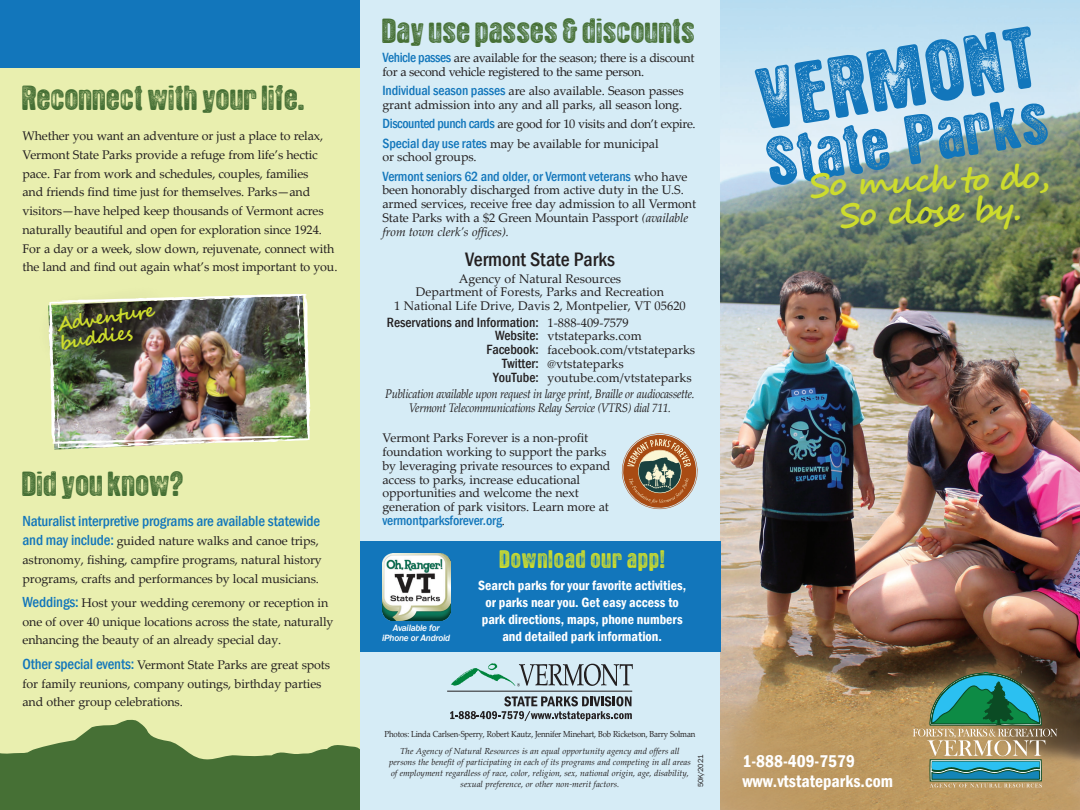
<style>
.page{position:relative;width:1080px;height:810px;background:#fff}
.page>*{position:absolute;margin:0;border:0;box-sizing:border-box;transform-origin:0 0}
.t1{font:68.75px "Hotel Coral Essex";color:#1276bb}
.t2{font:55px "Hotel Coral Essex";color:#1276bb}
.t3{font:700 33.75px/31.2px "Segoe Script";color:#cddc2d;text-align:center}
.t4{font:27.5px "Hotel Coral Essex";letter-spacing:.05em;color:#467035}
.t5{font:500 condensed 20px "Franklin Gothic";color:#231f20}
.t6{font:20px "Hotel Coral Essex";letter-spacing:.09em;color:#cddc2d}
.t7{font:700 18.75px/18.9px "Segoe Script";color:#cddc2d}
.t8{font:600 condensed 17.5px/20px "Franklin Gothic";color:#fff}
.t9{font:500 condensed 15px "Franklin Gothic";letter-spacing:-.01em;color:#1276bb}
.t10{font:600 condensed 13.75px/16.9px "Franklin Gothic";color:#fff;text-align:center}
.t11{font:500 condensed 13.75px "Franklin Gothic";letter-spacing:-.01em;color:#1276bb}
.t12{font:500 condensed 13.75px "Franklin Gothic";color:#231f20}
.t13{font:12.5px/18.8px "Palatino Linotype";letter-spacing:-.01em;color:#231f20}
.t14{font:12.5px/13.8px "Palatino Linotype";letter-spacing:-.03em;color:#231f20}
.t15{font:italic 12.5px/13.8px "Palatino Linotype";letter-spacing:-.03em;color:#231f20;text-align:center;scale:.9 1}
.t16{font:italic 500 9.38px/10px "Franklin Gothic";letter-spacing:-.03em;color:#fff;text-align:center}
.t17{font:italic 8.75px/11.2px "Palatino Linotype";color:#231f20;text-align:center}
.t18{font:8.75px "Palatino Linotype";letter-spacing:-.02em;color:#231f20;scale:.9 1}
.t19{font:7.5px "Franklin Gothic";letter-spacing:-.035em;color:#231f20}
.s1{font-family:"Franklin Gothic";font-weight:500;font-stretch:condensed;font-size:15px;color:#1276bb}
.s2{font-family:"Franklin Gothic";font-weight:500;font-stretch:condensed;font-size:13.75px;color:#1276bb}
.s3{font-family:"Palatino Linotype";font-weight:400;font-stretch:normal;font-size:12.5px;color:#231f20}
.s4{font-style:italic}
.s5{font-family:"Palatino Linotype";font-weight:400;font-stretch:normal;font-size:12.5px}
.s6{font-family:"Franklin Gothic";font-weight:500;font-stretch:condensed;font-size:13.75px}
</style>
<div class="page">
<img style="left:720px;top:1px;width:360px;height:709px">
<div style="left:697px;top:710px;width:240px;height:100px;background:#ba9c68;opacity:.4"></div>
<div style="left:0;top:68px;width:360px;height:742px;background:#e9efaf"></div>
<hr style="left:360px;top:0;width:720px;height:1px;background:#1276bb">
<div style="left:0;top:0;width:360px;height:68px;background:#1276bb"></div>
<img style="left:57px;top:294px;width:254px;height:154px">
<svg style="left:280px;top:438px;width:6px;height:3px"></svg>
<svg style="left:60px;top:443px;width:25px;height:5px"></svg>
<svg style="left:167px;top:442px;width:8px;height:4px"></svg>
<img style="left:48px;top:294px;width:143px;height:139px">
<svg style="left:298px;top:309px;width:12px;height:110px"></svg>
<svg style="left:0;top:719px;width:360px;height:91px"></svg>
<div style="left:360px;top:0;width:360px;height:810px;background:#d6ecf6"></div>
<svg style="left:451px;top:663px;width:182px;height:23px"></svg>
<hr style="left:447px;top:691px;width:185px;height:1px;background:#231f20">
<svg style="left:450px;top:696px;width:182px;height:25px"></svg>
<div style="left:360px;top:542px;width:360px;height:110px;background:#1276bb"></div>
<img style="left:382px;top:553px;width:68px;height:68px">
<svg style="left:621px;top:433px;width:77px;height:77px"></svg>
<svg style="left:879px;top:632px;width:201px;height:178px;background:#83623f"></svg>
<svg style="left:913px;top:673px;width:145px;height:115px;background:#6c8c73"></svg>
<h3 class="t4" style="left:22px;top:84px;width:283px">Reconnect with your life.</h3>
<p class="t13" style="left:22px;top:126px;width:316px">Whether you want an adventure or just a place to relax, Vermont State Parks provide a refuge from life’s hectic pace. Far from work and schedules, couples, families<br>and friends find time just for themselves. Parks—and visitors—have helped keep thousands of Vermont acres naturally beautiful and open for exploration since 1924.<br>For a day or a week, slow down, rejuvenate, connect with the land and find out again what’s most important to you.</p>
<h3 class="t7" style="left:56px;top:315px;width:100px;rotate:-8deg">Adventure buddies</h3>
<h3 class="t4" style="left:22px;top:470px;width:162px">Did you know?</h3>
<p class="t9" style="left:22px;top:511px;width:299px">Naturalist interpretive programs are available statewide</p>
<p class="t13" style="left:22px;top:531px;width:301px"><span class="s1">and may include:</span> guided nature walks and canoe trips, astronomy, fishing, campfire programs, natural history programs, crafts and performances by local musicians.</p>
<p class="t13" style="left:22px;top:593px;width:313px"><span class="s1">Weddings:</span> Host your wedding ceremony or reception in one of over 40 unique locations across the state, naturally enhancing the beauty of an already special day.</p>
<p class="t13" style="left:22px;top:655px;width:309px"><span class="s1">Other special events:</span> Vermont State Parks are great spots for family reunions, company outings, birthday parties and other group celebrations.</p>
<h3 class="t4" style="left:383px;top:17px;width:313px">Day use passes &amp; discounts</h3>
<p class="t14" style="left:382px;top:50px;width:314px"><span class="s2">Vehicle passes</span> are available for the season; there is a discount for a second vehicle registered to the same person.</p>
<p class="t13" style="left:383px;top:83px;width:303px;line-height:13.8px"><span class="s2">Individual season passes</span> are also available. Season passes grant admission into any and all parks, all season long.</p>
<p class="t14" style="left:383px;top:114px;width:315px;line-height:19.4px"><span class="s2">Discounted punch cards</span> are good for 10 visits and don’t expire.<br><span class="s2">Special day use rates</span> may be available for municipal</p>
<p class="t13" style="left:382px;top:147px;width:96px">or school groups.</p>
<p class="t11" style="left:383px;top:167px;width:307px">Vermont seniors 62 and older, or Vermont veterans <span class="s3">who have</span></p>
<p class="t13" style="left:383px;top:183px;width:315px;line-height:13.8px">been honorably discharged from active duty in the U.S. armed services, receive free day admission to all Vermont State Parks with a $2 Green Mountain Passport <span class="s4">(available from town clerk’s offices).</span></p>
<h3 class="t5" style="left:465px;top:246px;width:151px">Vermont State Parks</h3>
<p class="t13" style="left:394px;top:271px;width:293px;line-height:13.8px;text-align:center">Agency of Natural Resources<br>Department of Forests, Parks and Recreation<br>1 National Life Drive, Davis 2, Montpelier, VT 05620</p>
<p class="t12" style="left:387px;top:313px;width:243px">Reservations and Information: <span class="s5">1-888-409-7579</span></p>
<p class="t13" style="left:495px;top:326px;width:148px"><span class="s6">Website:</span> vtstateparks.com</p>
<p class="t13" style="left:487px;top:340px;width:210px"><span class="s6">Facebook:</span> facebook.com/vtstateparks</p>
<p class="t13" style="left:502px;top:354px;width:123px"><span class="s6">Twitter:</span> @vtstateparks</p>
<p class="t13" style="left:493px;top:368px;width:200px"><span class="s6">YouTube:</span> youtube.com/vtstateparks</p>
<p class="t15" style="left:385px;top:386px;width:345px">Publication available upon request in large print, Braille or audiocassette.<br>Vermont Telecommunications Relay Service (VTRS) dial 711.</p>
<p class="t13" style="left:383px;top:431px;width:230px;line-height:13.8px">Vermont Parks Forever is a non-profit foundation working to support the parks by leveraging private resources to expand access to parks, increase educational opportunities and welcome the next generation of park visitors. Learn more at</p>
<p class="t11" style="left:383px;top:511px;width:124px">vermontparksforever.org<span class="s3">.</span></p>
<p class="t16" style="left:382px;top:623px;width:69px">Available for iPhone or Android</p>
<h3 class="t6" style="left:500px;top:549px;width:166px">Download our app!</h3>
<p class="t10" style="left:478px;top:577px;width:210px">Search parks for your favorite activities, or parks near you. Get easy access to park directions, maps, phone numbers and detailed park information.</p>
<p class="t18" style="left:385px;top:728px;width:347px">Photos: Linda Carlsen-Sperry, Robert Kautz, Jennifer Minehart, Bob Ricketson, Barry Solman</p>
<p class="t17" style="left:389px;top:745px;width:303px">The Agency of Natural Resources is an equal opportunity agency and offers all persons the benefit of participating in each of its programs and competing in all areas of employment regardless of race, color, religion, sex, national origin, age, disability, sexual preference, or other non-merit factors.</p>
<p class="t19" style="left:696px;top:787px;width:34px;rotate:-90deg">50K/2021</p>
<h1 class="t1" style="left:754px;top:66px;width:281px;rotate:-9deg">VERMONT</h1>
<h2 class="t2" style="left:764px;top:136px;width:283px;rotate:-9deg">State Parks</h2>
<h3 class="t3" style="left:810px;top:170px;width:241px;rotate:-2deg">So much to do,<br>So close by.</h3>
<h3 class="t8" style="left:742px;top:751px;width:152px">1-888-409-7579 www.vtstateparks.com</h3>
</div>
